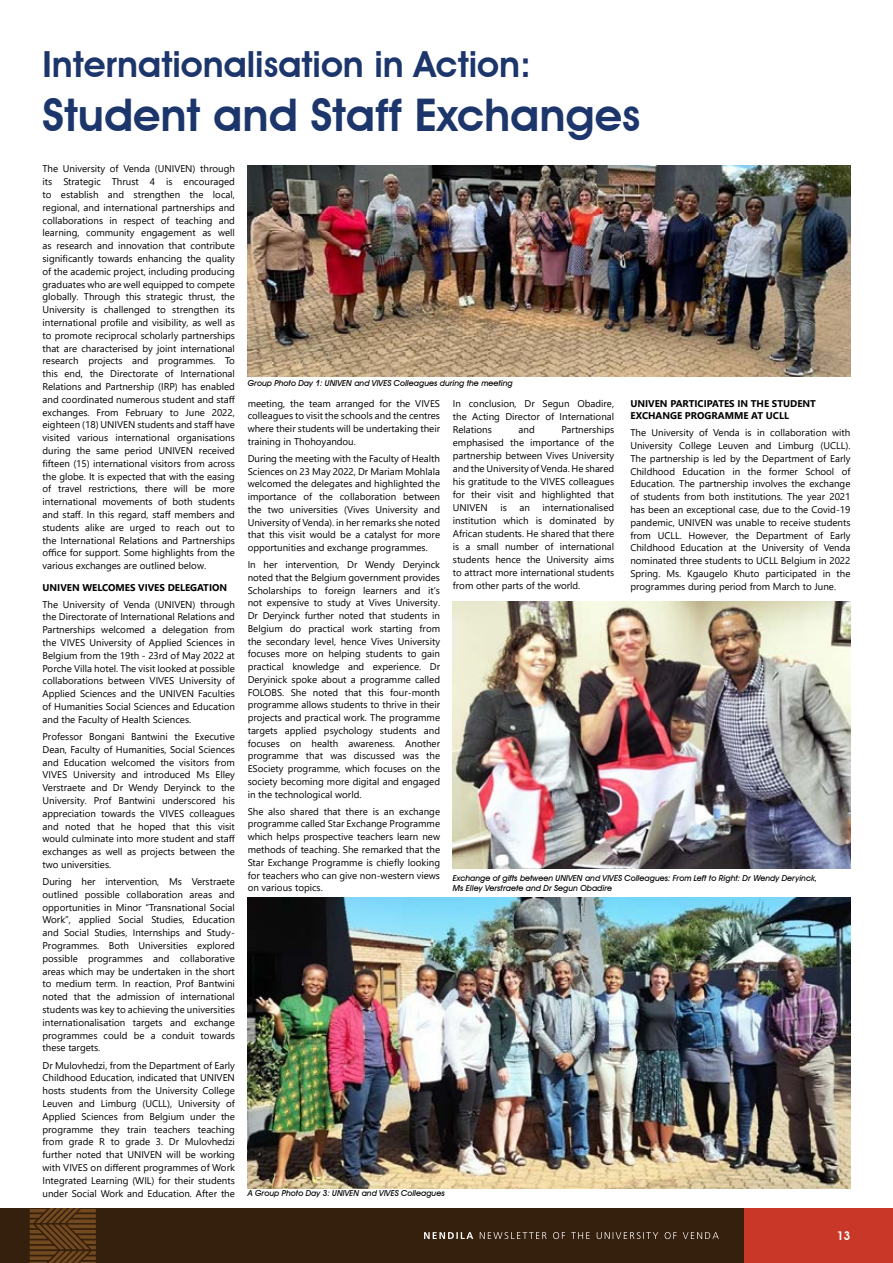
<style>
.page{position:relative;width:893px;height:1263px;background:#fff}
.page>*{position:absolute;margin:0;border:0;box-sizing:border-box;transform-origin:0 0}
.t1{font:600 45px "Avant Garde IT Cby BT";color:#1c366c}
.t2{font:600 36px "Avant Garde IT Cby BT";color:#1c366c}
.t3{font:600 12px "Avant Garde IT Cby BT";color:#fff}
.t4{font:9.75px/12.8px "Segoe UI";color:#000;text-align:justify}
.t5{font:700 9.75px/12.8px "Segoe UI";color:#000}
.t6{font:italic 500 8.25px/9.9px "Avant Garde IT Cby BT";color:#000}
</style>
<div class="page">
<div style="left:732px;top:1208px;width:161px;height:55px;background:#c83727"></div>
<div style="left:0;top:1208px;width:743px;height:55px;background:#351f0d"></div>
<svg style="left:424px;top:1232px;width:49px;height:7px"></svg>
<svg style="left:480px;top:1232px;width:239px;height:7px"></svg>
<svg style="left:30px;top:1208px;width:66px;height:55px"></svg>
<img style="left:248px;top:165px;width:602px;height:211px">
<img style="left:248px;top:897px;width:602px;height:291px">
<img style="left:453px;top:601px;width:398px;height:267px">
<h2 class="t2" style="left:43px;top:42px;width:490px">Internationalisation in Action:</h2>
<h1 class="t1" style="left:43px;top:88px;width:599px">Student and Staff Exchanges</h1>
<p class="t4" style="left:43px;top:162px;width:194px">The University of Venda (UNIVEN) through its Strategic Thrust 4 is encouraged to establish and strengthen the local, regional, and international partnerships and collaborations in respect of teaching and learning, community engagement as well as research and innovation that contribute significantly towards enhancing the quality of the academic project, including producing graduates who are well equipped to compete globally. Through this strategic thrust, the University is challenged to strengthen its international profile and visibility, as well as to promote reciprocal scholarly partnerships that are characterised by joint international research projects and programmes. To this end, the Directorate of International Relations and Partnership (IRP) has enabled and coordinated numerous student and staff exchanges. From February to June 2022, eighteen (18) UNIVEN students and staff have visited various international organisations during the same period UNIVEN received fifteen (15) international visitors from across the globe. It is expected that with the easing of travel restrictions, there will be more international movements of both students and staff. In this regard, staff members and students alike are urged to reach out to the International Relations and Partnerships office for support. Some highlights from the various exchanges are outlined below.</p>
<p class="t5" style="left:43px;top:580px;width:186px">UNIVEN WELCOMES VIVES DELEGATION</p>
<p class="t4" style="left:43px;top:597px;width:194px">The University of Venda (UNIVEN) through the Directorate of International Relations and Partnerships welcomed a delegation from the VIVES University of Applied Sciences in Belgium from the 19th - 23rd of May 2022 at Porche Villa hotel. The visit looked at possible collaborations between VIVES University of Applied Sciences and the UNIVEN Faculties of Humanities Social Sciences and Education and the Faculty of Health Sciences.</p>
<p class="t4" style="left:43px;top:729px;width:194px">Professor Bongani Bantwini the Executive Dean, Faculty of Humanities, Social Sciences and Education welcomed the visitors from VIVES University and introduced Ms Elley Verstraete and Dr Wendy Deryinck to the University. Prof Bantwini underscored his appreciation towards the VIVES colleagues and noted that he hoped that this visit would culminate into more student and staff exchanges as well as projects between the two universities.</p>
<p class="t4" style="left:43px;top:874px;width:194px">During her intervention, Ms Verstraete outlined possible collaboration areas and opportunities in Minor “Transnational Social Work”, applied Social Studies, Education and Social Studies, Internships and Study-Programmes. Both Universities explored possible programmes and collaborative areas which may be undertaken in the short to medium term. In reaction, Prof Bantwini noted that the admission of international students was key to achieving the universities internationalisation targets and exchange programmes could be a conduit towards these targets.</p>
<p class="t4" style="left:43px;top:1058px;width:194px">Dr Mulovhedzi, from the Department of Early Childhood Education, indicated that UNIVEN hosts students from the University College Leuven and Limburg (UCLL), University of Applied Sciences from Belgium under the programme they train teachers teaching from grade R to grade 3. Dr Mulovhedzi further noted that UNIVEN will be working with VIVES on different programmes of Work Integrated Learning (WIL) for their students under Social Work and Education. After the</p>
<p class="t6" style="left:248px;top:378px;width:267px">Group Photo Day 1: UNIVEN and VIVES Colleagues during the meeting</p>
<p class="t4" style="left:248px;top:396px;width:194px">meeting, the team arranged for the VIVES colleagues to visit the schools and the centres where their students will be undertaking their training in Thohoyandou.</p>
<p class="t4" style="left:248px;top:451px;width:194px">During the meeting with the Faculty of Health Sciences on 23 May 2022, Dr Mariam Mohlala welcomed the delegates and highlighted the importance of the collaboration between the two universities (Vives University and University of Venda). in her remarks she noted that this visit would be a catalyst for more opportunities and exchange programmes.</p>
<p class="t4" style="left:248px;top:557px;width:194px">In her intervention, Dr Wendy Deryinck noted that the Belgium government provides Scholarships to foreign learners and it’s not expensive to study at Vives University.<br>Dr Deryinck further noted that students in Belgium do practical work starting from the secondary level, hence Vives University focuses more on helping students to gain practical knowledge and experience. Dr Deryinick spoke about a programme called FOLOBS. She noted that this four-month programme allows students to thrive in their projects and practical work. The programme targets applied psychology students and focuses on health awareness. Another programme that was discussed was the ESociety programme, which focuses on the society becoming more digital and engaged in the technological world.</p>
<p class="t4" style="left:248px;top:804px;width:194px">She also shared that there is an exchange programme called Star Exchange Programme which helps prospective teachers learn new methods of teaching. She remarked that the Star Exchange Programme is chiefly looking for teachers who can give non-western views on various topics.</p>
<p class="t4" style="left:453px;top:396px;width:163px">In conclusion, Dr Segun Obadire, the Acting Director of International Relations</p>
<p class="t5" style="left:630px;top:396px;width:187px">UNIVEN PARTICIPATES IN THE STUDENT<br>EXCHANGE PROGRAMME AT UCLL</p>
<p class="t4" style="left:630px;top:426px;width:222px">The University of Venda is in collaboration with University College Leuven and Limburg (UCLL).<br>The partnership is led by the Department of Early Childhood Education in the former School of Education. The partnership involves the exchange of students from both institutions. The year 2021 has been an exceptional case, due to the Covid-19 pandemic, UNIVEN was unable to receive students from UCLL. However, the Department of Early Childhood Education at the University of Venda nominated three students to UCLL Belgium in 2022<br>Spring. Ms. Kgaugelo Khuto participated in the programmes during period from March to June.</p>
<p class="t4" style="left:453px;top:422px;width:163px;text-indent:109px">Partnerships emphasised the importance of the partnership between Vives University and the University of Venda. He shared his gratitude to the VIVES colleagues for their visit and highlighted that UNIVEN</p>
<p class="t4" style="left:519px;top:422px;width:18px">and</p>
<p class="t4" style="left:453px;top:500px;width:163px;text-indent:90px">internationalised institution which is dominated by African students. He shared that there is a small number of international students hence the University aims to attract more international students from other parts of the world.</p>
<p class="t4" style="left:500px;top:500px;width:8px">is</p>
<p class="t4" style="left:519px;top:500px;width:12px">an</p>
<p class="t6" style="left:453px;top:873px;width:366px">Exchange of gifts between UNIVEN and VIVES Colleagues: From Left to Right: Dr Wendy Deryinck,<br>Ms Elley Verstraete and Dr Segun Obadire</p>
<p class="t6" style="left:248px;top:1188px;width:199px">A Group Photo Day 3: UNIVEN and VIVES Colleagues</p>
<p class="t3" style="left:837px;top:1228px;width:15px">13</p>
</div>
